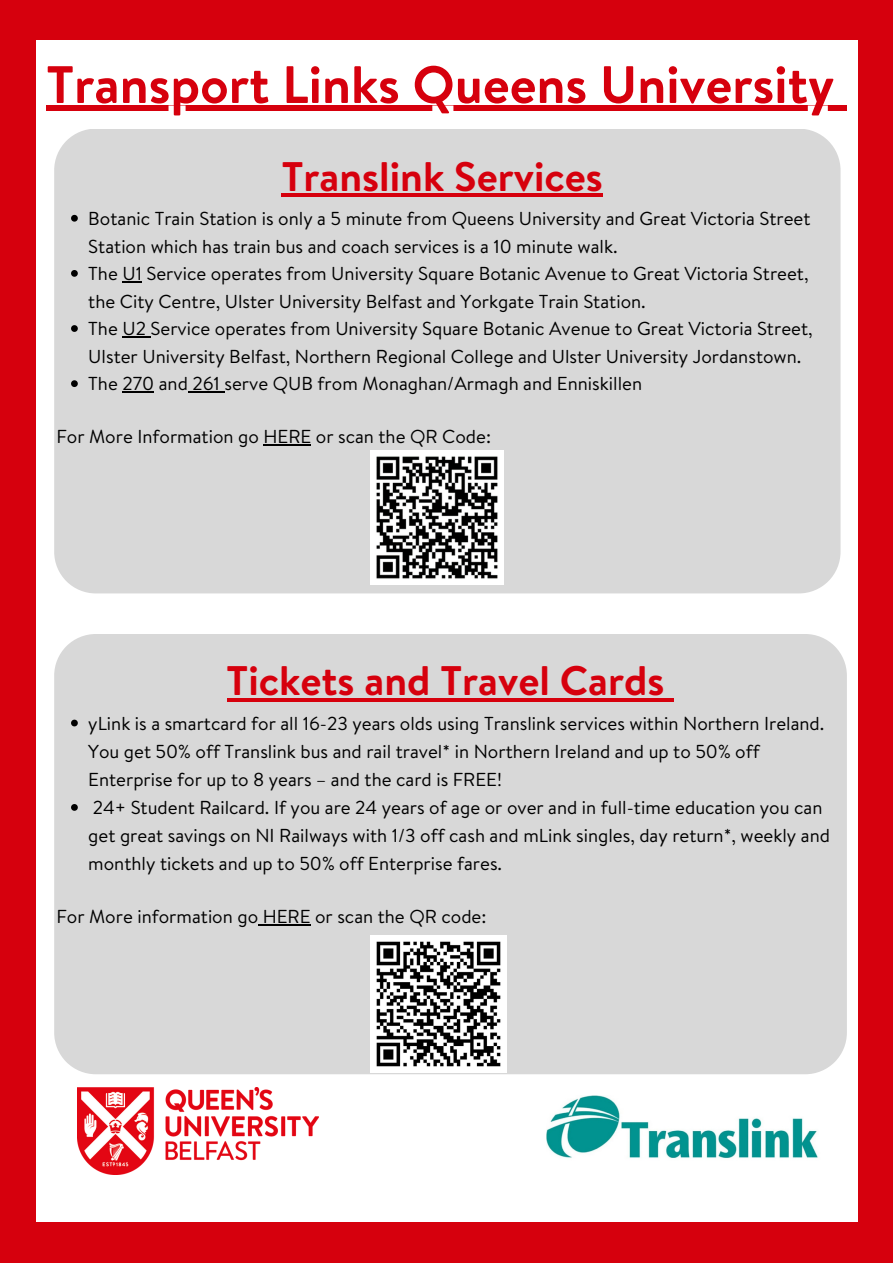
<style>
.page{position:relative;width:893px;height:1263px;background:#d6000d}
.page>*{position:absolute;margin:0;border:0;box-sizing:border-box;transform-origin:0 0}
.t1{font:700 52.5px "Brandon Text";color:#d6000d}
.t2{font:700 41.25px "Brandon Text";color:#d6000d}
.t3{font:18.75px/28.1px "Brandon Text";color:#000}
</style>
<div class="page">
<div style="left:36px;top:40px;width:821px;height:1182px;background:#fff"></div>
<div style="left:54px;top:129px;width:786px;height:464px;background:#d8d8d8"></div>
<svg style="left:71px;top:215px;width:7px;height:7px"></svg>
<svg style="left:71px;top:270px;width:7px;height:7px"></svg>
<hr style="left:122px;top:281px;width:20px;height:2px;background:#000">
<svg style="left:71px;top:325px;width:7px;height:7px"></svg>
<hr style="left:122px;top:336px;width:29px;height:2px;background:#000">
<svg style="left:71px;top:380px;width:7px;height:7px"></svg>
<hr style="left:122px;top:391px;width:32px;height:2px;background:#000">
<hr style="left:188px;top:391px;width:36px;height:2px;background:#000">
<hr style="left:282px;top:193px;width:321px;height:4px;background:#d6000d">
<hr style="left:263px;top:444px;width:48px;height:1px;background:#000">
<img style="left:546px;top:1096px;width:272px;height:62px">
<img style="left:78px;top:1087px;width:240px;height:87px">
<img style="left:370px;top:451px;width:134px;height:133px">
<div style="left:54px;top:634px;width:793px;height:440px;background:#d8d8d8"></div>
<svg style="left:71px;top:720px;width:7px;height:6px"></svg>
<svg style="left:71px;top:804px;width:7px;height:7px"></svg>
<hr style="left:227px;top:698px;width:437px;height:4px;background:#d6000d">
<hr style="left:664px;top:698px;width:10px;height:4px;background:#d6000d">
<hr style="left:258px;top:924px;width:52px;height:2px;background:#000">
<img style="left:370px;top:936px;width:136px;height:136px">
<div style="left:46px;top:106px;width:788px;height:5px;background:#d6000d"></div>
<div style="left:834px;top:106px;width:13px;height:5px;background:#d6000d"></div>
<p class="t1" style="left:46px;top:47px;width:789px">Transport Links Queens University</p>
<p class="t2" style="left:282px;top:147px;width:323px">Translink Services</p>
<p class="t3" style="left:88px;top:204px;width:723px;line-height:27.6px">Botanic Train Station is only a 5 minute from Queens University and Great Victoria Street<br>Station which has train bus and coach services is a 10 minute walk.</p>
<p class="t3" style="left:88px;top:259px;width:722px;line-height:27.6px">The U1 Service operates from University Square Botanic Avenue to Great Victoria Street, the City Centre, Ulster University Belfast and Yorkgate Train Station.</p>
<p class="t3" style="left:88px;top:314px;width:726px;line-height:27.6px">The U2 Service operates from University Square Botanic Avenue to Great Victoria Street,<br>Ulster University Belfast, Northern Regional College and Ulster University Jordanstown.</p>
<p class="t3" style="left:88px;top:369px;width:555px">The 270 and 261 serve QUB from Monaghan/Armagh and Enniskillen</p>
<p class="t3" style="left:56px;top:422px;width:436px">For More Information go HERE or scan the QR Code:</p>
<p class="t2" style="left:227px;top:651px;width:439px">Tickets and Travel Cards</p>
<p class="t3" style="left:88px;top:709px;width:737px">yLink is a smartcard for all 16-23 years olds using Translink services within Northern Ireland.<br>You get 50% off Translink bus and rail travel* in Northern Ireland and up to 50% off<br>Enterprise for up to 8 years – and the card is FREE!</p>
<p class="t3" style="left:88px;top:793px;width:743px">24+ Student Railcard. If you are 24 years of age or over and in full-time education you can get great savings on NI Railways with 1/3 off cash and mLink singles, day return*, weekly and monthly tickets and up to 50% off Enterprise fares.</p>
<p class="t3" style="left:56px;top:902px;width:431px">For More information go HERE or scan the QR code:</p>
</div>
